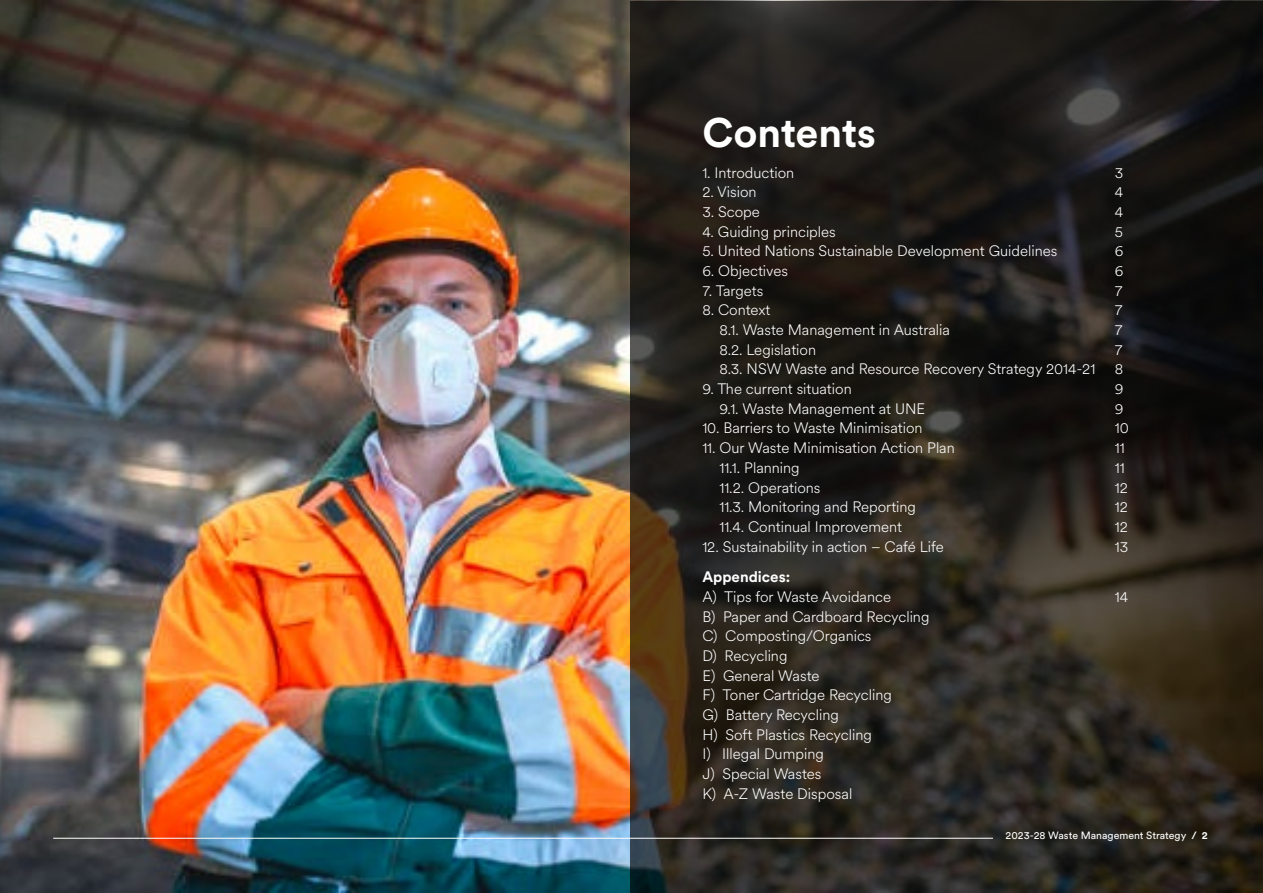
<style>
.page{position:relative;width:1263px;height:893px;background:#fff}
.page>*{position:absolute;margin:0;border:0;box-sizing:border-box;transform-origin:0 0}
.t1{font:700 40.8px "Circular XX";letter-spacing:-.005em;color:#fff}
.t2{font:300 15px/19.8px "Circular XX";color:#fff}
.t3{font:700 15px "Circular XX";color:#fff}
.t4{font:10.5px "Circular XX";color:#fff}
.s1{font-weight:700}
</style>
<div class="page">
<img style="left:0;top:0;width:1263px;height:893px">
<svg style="left:631px;top:1px;width:632px;height:892px;background:#24201b"></svg>
<hr style="left:53px;top:838px;width:940px;height:1px;background:#fff">
<h1 class="t1" style="left:702px;top:105px;width:175px">Contents</h1>
<p class="t2" style="left:702px;top:162px;width:93px">1. Introduction</p>
<p class="t2" style="left:1115px;top:162px;width:10px">3</p>
<p class="t2" style="left:702px;top:182px;width:56px">2. Vision</p>
<p class="t2" style="left:1115px;top:182px;width:10px">4</p>
<p class="t2" style="left:702px;top:201px;width:59px">3. Scope</p>
<p class="t2" style="left:1115px;top:201px;width:10px">4</p>
<p class="t2" style="left:702px;top:221px;width:135px">4. Guiding principles</p>
<p class="t2" style="left:1115px;top:221px;width:10px">5</p>
<p class="t2" style="left:702px;top:241px;width:356px">5. United Nations Sustainable Development Guidelines</p>
<p class="t2" style="left:1115px;top:241px;width:10px">6</p>
<p class="t2" style="left:702px;top:260px;width:87px">6. Objectives</p>
<p class="t2" style="left:1115px;top:260px;width:10px">6</p>
<p class="t2" style="left:702px;top:280px;width:63px">7. Targets</p>
<p class="t2" style="left:1115px;top:280px;width:9px">7</p>
<p class="t2" style="left:702px;top:300px;width:70px">8. Context</p>
<p class="t2" style="left:1115px;top:300px;width:9px">7</p>
<p class="t2" style="left:719px;top:319px;width:232px">8.1. Waste Management in Australia</p>
<p class="t2" style="left:1115px;top:319px;width:9px">7</p>
<p class="t2" style="left:719px;top:339px;width:98px">8.2. Legislation</p>
<p class="t2" style="left:1115px;top:339px;width:9px">7</p>
<p class="t2" style="left:719px;top:359px;width:377px">8.3. NSW Waste and Resource Recovery Strategy 2014-21</p>
<p class="t2" style="left:1115px;top:359px;width:10px">8</p>
<p class="t2" style="left:702px;top:378px;width:151px">9. The current situation</p>
<p class="t2" style="left:1115px;top:378px;width:10px">9</p>
<p class="t2" style="left:719px;top:398px;width:207px">9.1. Waste Management at UNE</p>
<p class="t2" style="left:1115px;top:398px;width:10px">9</p>
<p class="t2" style="left:702px;top:418px;width:222px">10. Barriers to Waste Minimisation</p>
<p class="t2" style="left:1115px;top:418px;width:16px">10</p>
<p class="t2" style="left:702px;top:437px;width:254px">11. Our Waste Minimisation Action Plan</p>
<p class="t2" style="left:1115px;top:437px;width:11px">11</p>
<p class="t2" style="left:719px;top:457px;width:82px">11.1. Planning</p>
<p class="t2" style="left:1115px;top:457px;width:11px">11</p>
<p class="t2" style="left:719px;top:477px;width:103px">11.2. Operations</p>
<p class="t2" style="left:1115px;top:477px;width:15px">12</p>
<p class="t2" style="left:719px;top:496px;width:198px">11.3. Monitoring and Reporting</p>
<p class="t2" style="left:1115px;top:496px;width:15px">12</p>
<p class="t2" style="left:719px;top:516px;width:184px">11.4. Continual Improvement</p>
<p class="t2" style="left:1115px;top:516px;width:15px">12</p>
<p class="t2" style="left:702px;top:536px;width:243px">12. Sustainability in action – Café Life</p>
<p class="t2" style="left:1115px;top:536px;width:15px">13</p>
<p class="t3" style="left:702px;top:567px;width:89px">Appendices:</p>
<p class="t2" style="left:702px;top:586px;width:190px">A) Tips for Waste Avoidance</p>
<p class="t2" style="left:1115px;top:586px;width:15px">14</p>
<p class="t2" style="left:702px;top:606px;width:229px">B) Paper and Cardboard Recycling<br>C) Composting/Organics<br>D) Recycling<br>E) General Waste<br>F) Toner Cartridge Recycling<br>G) Battery Recycling<br>H) Soft Plastics Recycling<br>I) Illegal Dumping<br>J) Special Wastes<br>K) A-Z Waste Disposal</p>
<p class="t4" style="left:1005px;top:828px;width:204px">2023-28 Waste Management Strategy <span class="s1">/ 2</span></p>
</div>
